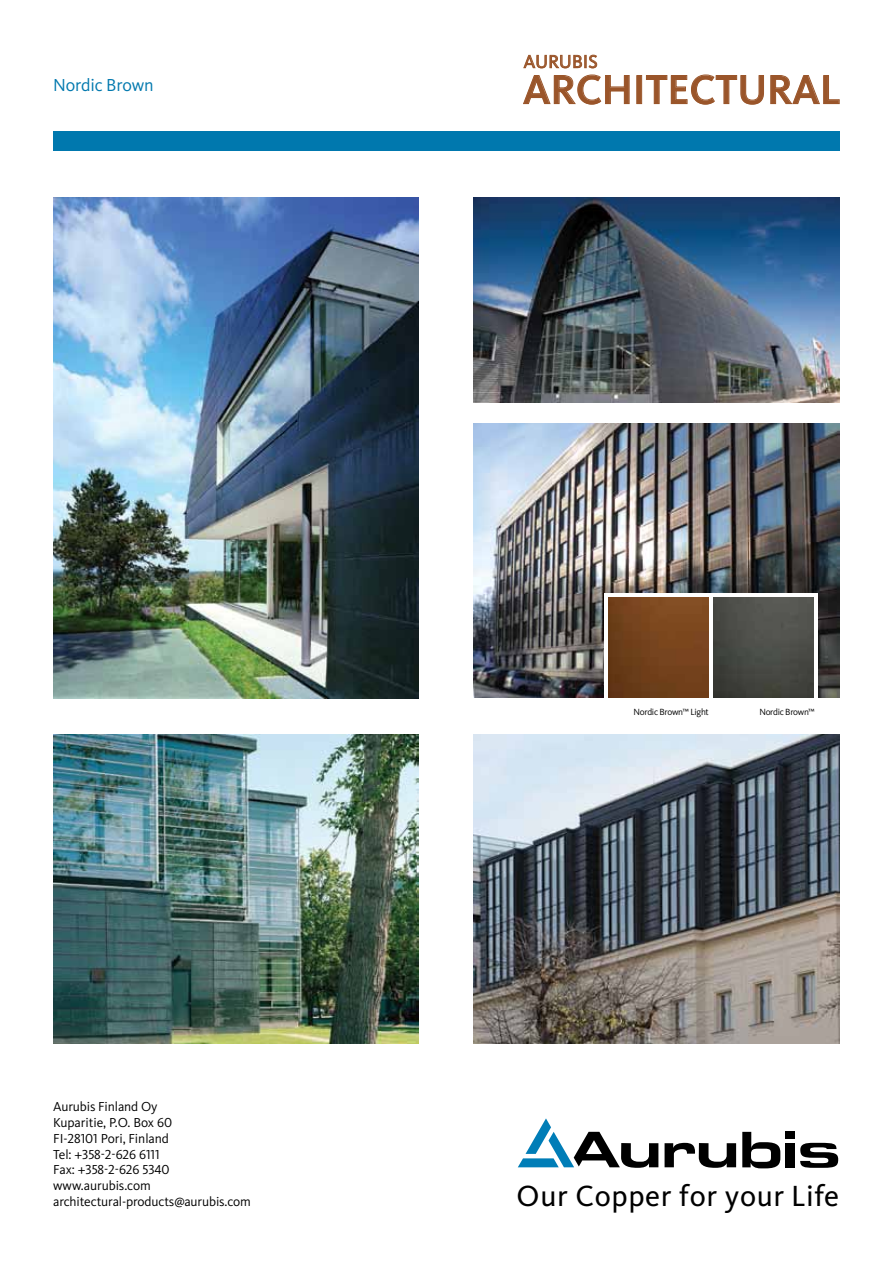
<style>
.page{position:relative;width:893px;height:1263px;background:#fff}
.page>*{position:absolute;margin:0;border:0;box-sizing:border-box;transform-origin:0 0}
.t1{font:500 42.15px "Kievit Pro";color:#9a552a}
.t2{font:30.3px "Kievit Pro";letter-spacing:.02em;color:#000}
.t3{font:18.6px "Kievit Pro";letter-spacing:.015em;color:#9a552a}
.t4{font:18px "Kievit Pro";letter-spacing:-.01em;color:#0078ae}
.t5{font:13.5px/15.8px "Kievit Pro";letter-spacing:-.005em;color:#000}
.t6{font:9.3px "Kievit Pro";letter-spacing:-.03em;color:#000}
</style>
<div class="page">
<div style="left:53px;top:132px;width:787px;height:19px;background:#0078ae"></div>
<svg style="left:523px;top:75px;width:107px;height:30px"></svg>
<div style="left:637px;top:75px;width:5px;height:29px;border:1px solid #9a552a"></div>
<svg style="left:646px;top:75px;width:118px;height:30px"></svg>
<svg style="left:770px;top:75px;width:70px;height:29px"></svg>
<svg style="left:523px;top:54px;width:74px;height:15px"></svg>
<img style="left:53px;top:198px;width:366px;height:500px">
<img style="left:474px;top:423px;width:365px;height:275px">
<img style="left:474px;top:197px;width:365px;height:206px">
<img style="left:53px;top:734px;width:366px;height:309px">
<img style="left:474px;top:734px;width:365px;height:309px">
<div style="left:604px;top:593px;width:213px;height:109px;background:#fff"></div>
<img style="left:713px;top:597px;width:101px;height:101px">
<img style="left:608px;top:597px;width:101px;height:101px">
<div style="left:785px;top:1143px;width:10px;height:24px;background:#000"></div>
<div style="left:785px;top:1132px;width:10px;height:7px;background:#000"></div>
<svg style="left:800px;top:1143px;width:38px;height:25px"></svg>
<svg style="left:665px;top:1143px;width:71px;height:25px"></svg>
<svg style="left:742px;top:1132px;width:38px;height:36px"></svg>
<svg style="left:518px;top:1118px;width:140px;height:50px"></svg>
<h3 class="t4" style="left:53px;top:74px;width:102px">Nordic Brown</h3>
<p class="t5" style="left:53px;top:1099px;width:199px">Aurubis Finland Oy<br>Kuparitie, P.O. Box 60<br>FI-28101 Pori, Finland<br>Tel: +358-2-626 6111<br>Fax: +358-2-626 5340 www.aurubis.com architectural-products@aurubis.com</p>
<h3 class="t3" style="left:524px;top:50px;width:75px">AURUBIS</h3>
<h1 class="t1" style="left:523px;top:64px;width:319px">ARCHITECTURAL</h1>
<p class="t6" style="left:633px;top:706px;width:77px">Nordic Brown™ Light</p>
<p class="t6" style="left:759px;top:706px;width:57px">Nordic Brown™</p>
<h2 class="t2" style="left:517px;top:1177px;width:324px">Our Copper for your Life</h2>
</div>
